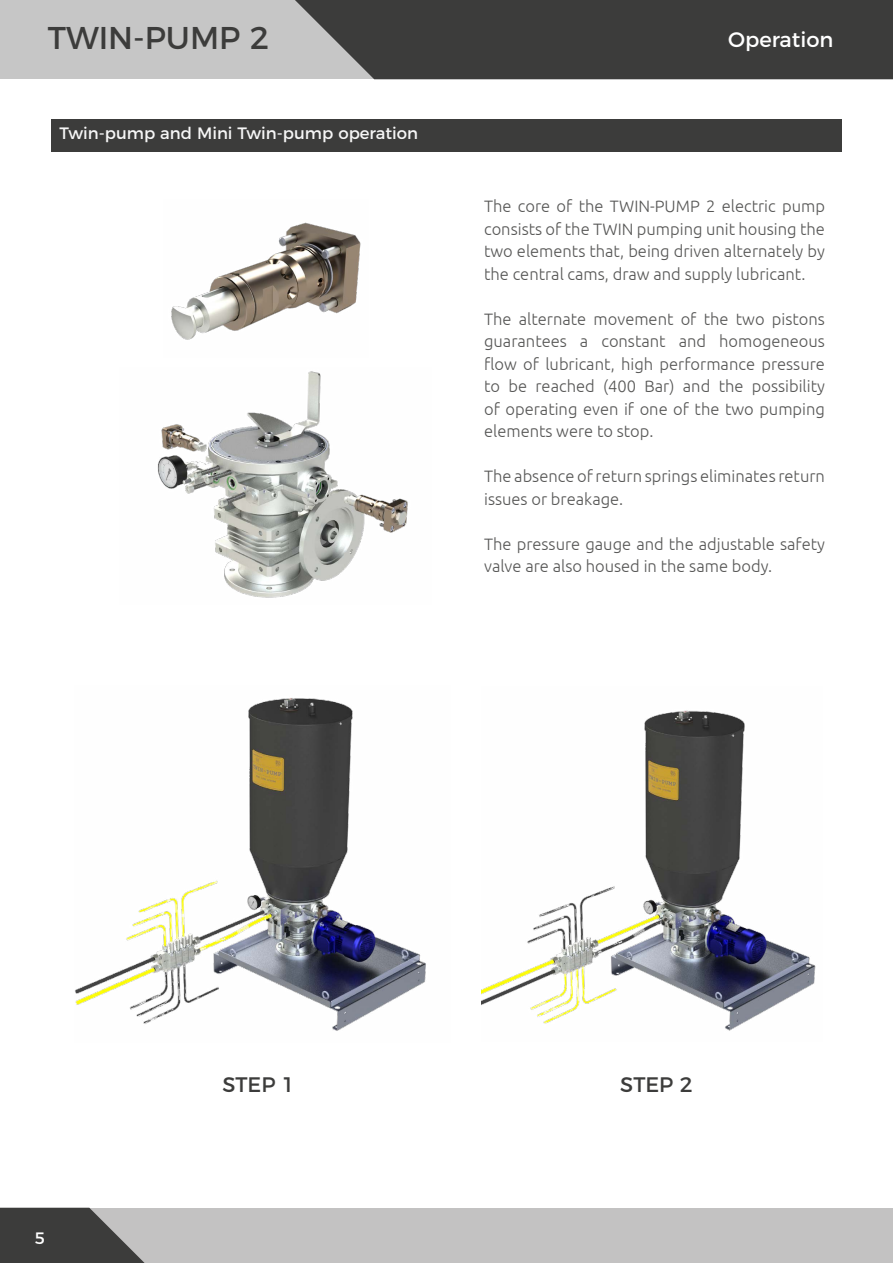
<style>
.page{position:relative;width:893px;height:1263px;background:#fff}
.page>*{position:absolute;margin:0;border:0;box-sizing:border-box;transform-origin:0 0}
.t1{font:31.5px "Montserrat";color:#3c3c3b}
.t2{font:21px "Montserrat";color:#3c3c3b}
.t3{font:21px "Montserrat";color:#fff}
.t4{font:300 16.5px/22.5px "Ubuntu";color:#575756;text-align:justify}
.t5{font:16.5px "Montserrat";color:#f6f6f6}
.t6{font:16.5px "Montserrat";color:#fff}
</style>
<div class="page">
<div style="left:0;top:1208px;width:893px;height:55px;background:#c3c2c2"></div>
<svg style="left:0;top:1208px;width:145px;height:55px"></svg>
<div style="left:0;top:0;width:893px;height:79px;background:#c6c6c6"></div>
<div style="left:295px;top:0;width:598px;height:79px;background:#3c3c3b"></div>
<img style="left:157px;top:371px;width:251px;height:227px">
<img style="left:171px;top:222px;width:190px;height:118px">
<img style="left:75px;top:698px;width:351px;height:333px">
<img style="left:482px;top:710px;width:334px;height:321px">
<div style="left:51px;top:119px;width:791px;height:33px;background:#3c3c3b"></div>
<h1 class="t1" style="left:48px;top:12px;width:223px">TWIN-PUMP 2</h1>
<p class="t5" style="left:60px;top:120px;width:360px">Twin-pump and Mini Twin-pump operation</p>
<p class="t3" style="left:728px;top:23px;width:107px">Operation</p>
<p class="t4" style="left:484px;top:195px;width:342px">The core of the TWIN-PUMP 2 electric pump consists of the TWIN pumping unit housing the two elements that, being driven alternately by the central cams, draw and supply lubricant.</p>
<p class="t4" style="left:484px;top:307px;width:342px">The alternate movement of the two pistons guarantees a constant and homogeneous flow of lubricant, high performance pressure to be reached (400 Bar) and the possibility of operating even if one of the two pumping elements were to stop.</p>
<p class="t4" style="left:484px;top:465px;width:342px">The absence of return springs eliminates return issues or breakage.</p>
<p class="t4" style="left:484px;top:532px;width:342px">The pressure gauge and the adjustable safety valve are also housed in the same body.</p>
<p class="t6" style="left:35px;top:1225px;width:12px">5</p>
<p class="t2" style="left:222px;top:1068px;width:74px">STEP 1</p>
<p class="t2" style="left:620px;top:1068px;width:74px">STEP 2</p>
</div>
